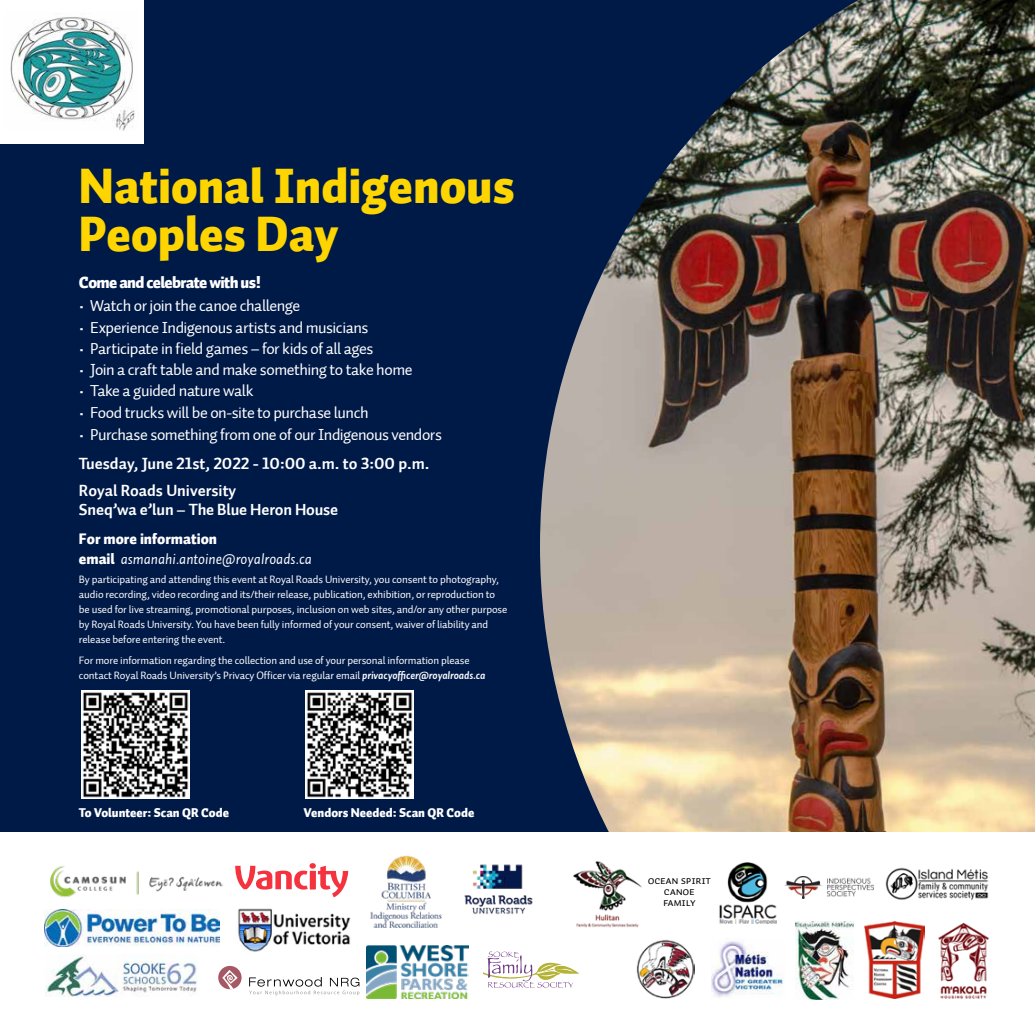
<style>
.page{position:relative;width:1035px;height:1035px;background:#001a48}
.page>*{position:absolute;margin:0;border:0;box-sizing:border-box;transform-origin:0 0}
.t1{font:900 48.75px/47.9px "Auto 1";color:#fed500}
.t2{font:16.25px/29.1px "Auto 1";letter-spacing:-.03em;color:#fff}
.t3{font:700 16.25px/18.8px "Auto 1";letter-spacing:-.01em;color:#fff}
.t4{font:900 16.25px "Auto 1";letter-spacing:-.04em;color:#fff}
.t5{font:italic 15px/20px "Auto 1";color:#fff}
.t6{font:900 12.5px "Auto 1";color:#fff}
.t7{font:11.25px/11.2px "Auto 1 Regular Sm Cp";letter-spacing:-.02em;color:#000;text-align:center}
.t8{font:11px/15px "Auto 1 Regular LF";letter-spacing:-.01em;color:#fff}
.s1{font-weight:700}
.s2{font-family:"Auto 1 Bold LF"}
.s3{font-weight:900;font-style:normal}
.s4{font-family:"Auto 1 Bold Italic LF"}
</style>
<div class="page">
<img style="left:540px;top:0;width:495px;height:832px">
<img style="left:305px;top:691px;width:108px;height:108px">
<img style="left:81px;top:691px;width:109px;height:108px">
<div style="left:0;top:832px;width:1035px;height:203px;background:#fff"></div>
<svg style="left:235px;top:863px;width:113px;height:34px"></svg>
<img style="left:367px;top:946px;width:101px;height:52px">
<img style="left:45px;top:910px;width:174px;height:36px">
<img style="left:45px;top:955px;width:152px;height:42px">
<img style="left:45px;top:866px;width:178px;height:44px">
<svg style="left:218px;top:965px;width:24px;height:25px"></svg>
<svg style="left:249px;top:977px;width:110px;height:18px"></svg>
<img style="left:238px;top:908px;width:113px;height:44px">
<img style="left:885px;top:867px;width:104px;height:34px">
<img style="left:938px;top:922px;width:51px;height:76px">
<img style="left:711px;top:941px;width:72px;height:56px">
<img style="left:370px;top:855px;width:72px;height:73px">
<img style="left:464px;top:864px;width:69px;height:51px">
<img style="left:573px;top:861px;width:69px;height:67px">
<svg style="left:483px;top:951px;width:96px;height:37px"></svg>
<img style="left:636px;top:940px;width:59px;height:58px">
<img style="left:796px;top:922px;width:57px;height:77px">
<img style="left:865px;top:922px;width:60px;height:76px">
<img style="left:719px;top:863px;width:58px;height:60px">
<img style="left:785px;top:876px;width:89px;height:23px">
<div style="left:0;top:0;width:144px;height:144px;background:#fff"></div>
<img style="left:10px;top:17px;width:125px;height:114px">
<h1 class="t1" style="left:79px;top:164px;width:437px">National Indigenous<br>Peoples Day</h1>
<h2 class="t4" style="left:79px;top:272px;width:184px">Come and celebrate with us!</h2>
<h2 class="t2" style="left:79px;top:292px;width:223px">• Watch or join the canoe challenge</h2>
<h2 class="t2" style="left:79px;top:313px;width:291px">• Experience Indigenous artists and musicians</h2>
<h2 class="t2" style="left:79px;top:334px;width:296px">• Participate in field games – for kids of all ages</h2>
<h2 class="t2" style="left:79px;top:355px;width:335px">• Join a craft table and make something to take home</h2>
<h2 class="t2" style="left:79px;top:377px;width:176px">• Take a guided nature walk</h2>
<h2 class="t2" style="left:79px;top:398px;width:291px">• Food trucks will be on-site to purchase lunch</h2>
<h2 class="t2" style="left:79px;top:420px;width:365px">• Purchase something from one of our Indigenous vendors<br><span class="s1">Tuesday, June</span> <span class="s2">21</span><span class="s1">st,</span> <span class="s2">2022</span> <span class="s1">-</span> <span class="s2">10:00</span> <span class="s1">a.m. to</span> <span class="s2">3:00</span> <span class="s1">p.m.</span></h2>
<h2 class="t3" style="left:79px;top:482px;width:261px">Royal Roads University<br>Sneq’wa e’lun – The Blue Heron House</h2>
<h3 class="t5" style="left:79px;top:528px;width:234px"><span class="s3">For more information<br>email</span> asmanahi.antoine@royalroads.ca</h3>
<p class="t8" style="left:79px;top:572px;width:430px">By participating and attending this event at Royal Roads University, you consent to photography, audio recording, video recording and its/their release, publication, exhibition, or reproduction to be used for live streaming, promotional purposes, inclusion on web sites, and/or any other purpose by Royal Roads University. You have been fully informed of your consent, waiver of liability and release before entering the event.</p>
<p class="t8" style="left:79px;top:653px;width:408px">For more information regarding the collection and use of your personal information please contact Royal Roads University’s Privacy Officer via regular email <span class="s4">privacyofficer@royalroads.ca</span></p>
<p class="t6" style="left:79px;top:805px;width:152px">To Volunteer: Scan QR Code</p>
<p class="t6" style="left:304px;top:805px;width:172px">Vendors Needed: Scan QR Code</p>
<p class="t7" style="left:648px;top:875px;width:65px">Ocean Spirit<br>Canoe<br>Family</p>
</div>
